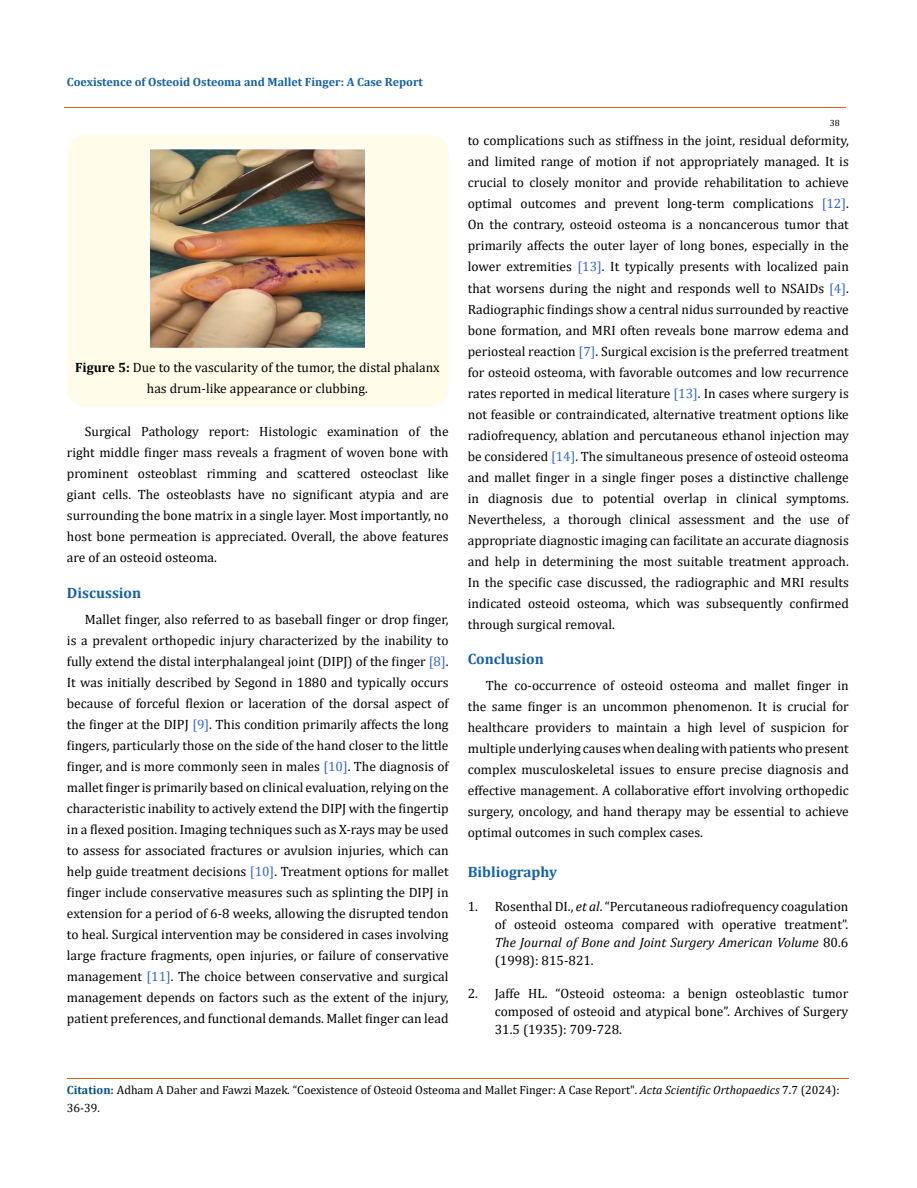
<style>
.page{position:relative;width:917px;height:1188px;background:#fff}
.page>*{position:absolute;margin:0;border:0;box-sizing:border-box;transform-origin:0 0}
.t1{font:700 15px "Cambria";color:#1560a6}
.t2{font:13.5px/21px "Cambria";color:#000;text-align:justify}
.t3{font:12px/18px "Cambria";color:#000}
.t4{font:700 12px "Cambria";color:#1560a6}
.t5{font:9px "Cambria";color:#000}
.s1{font-weight:700}
.s2{color:#36c}
.s3{font-style:italic}
.s4{font-weight:700;color:#035089}
</style>
<div class="page">
<div style="left:67px;top:135px;width:381px;height:272px;background:#fffde9;border-radius:18px"></div>
<img style="left:149px;top:147px;width:217px;height:201px">
<hr style="left:64px;top:108px;width:781px;height:1px;background:#e05d1a">
<hr style="left:67px;top:1078px;width:781px;height:1px;background:#e05d1a">
<p class="t4" style="left:67px;top:73px;width:357px">Coexistence of Osteoid Osteoma and Mallet Finger: A Case Report</p>
<p class="t2" style="left:75px;top:357px;width:366px;text-align:center"><span class="s1">Figure 5:</span> Due to the vascularity of the tumor, the distal phalanx has drum-like appearance or clubbing.</p>
<p class="t2" style="left:67px;top:421px;width:383px;text-indent:18px">Surgical Pathology report: Histologic examination of the right middle finger mass reveals a fragment of woven bone with prominent osteoblast rimming and scattered osteoclast like giant cells. The osteoblasts have no significant atypia and are surrounding the bone matrix in a single layer. Most importantly, no host bone permeation is appreciated. Overall, the above features are of an osteoid osteoma.</p>
<p class="t1" style="left:67px;top:582px;width:76px">Discussion</p>
<p class="t2" style="left:67px;top:609px;width:383px;text-indent:18px">Mallet finger, also referred to as baseball finger or drop finger, is a prevalent orthopedic injury characterized by the inability to fully extend the distal interphalangeal joint (DIPJ) of the finger <span class="s2">[8]</span>.<br>It was initially described by Segond in 1880 and typically occurs because of forceful flexion or laceration of the dorsal aspect of the finger at the DIPJ <span class="s2">[9]</span>. This condition primarily affects the long fingers, particularly those on the side of the hand closer to the little finger, and is more commonly seen in males <span class="s2">[10]</span>. The diagnosis of mallet finger is primarily based on clinical evaluation, relying on the characteristic inability to actively extend the DIPJ with the fingertip in a flexed position. Imaging techniques such as X-rays may be used to assess for associated fractures or avulsion injuries, which can help guide treatment decisions <span class="s2">[10]</span>. Treatment options for mallet finger include conservative measures such as splinting the DIPJ in extension for a period of 6-8 weeks, allowing the disrupted tendon to heal. Surgical intervention may be considered in cases involving large fracture fragments, open injuries, or failure of conservative management <span class="s2">[11]</span>. The choice between conservative and surgical management depends on factors such as the extent of the injury, patient preferences, and functional demands. Mallet finger can lead</p>
<p class="t5" style="left:829px;top:118px;width:11px">38</p>
<p class="t2" style="left:468px;top:130px;width:382px">to complications such as stiffness in the joint, residual deformity, and limited range of motion if not appropriately managed. It is crucial to closely monitor and provide rehabilitation to achieve optimal outcomes and prevent long-term complications <span class="s2">[12]</span>.<br>On the contrary, osteoid osteoma is a noncancerous tumor that primarily affects the outer layer of long bones, especially in the lower extremities <span class="s2">[13]</span>. It typically presents with localized pain that worsens during the night and responds well to NSAIDs <span class="s2">[4]</span>.<br>Radiographic findings show a central nidus surrounded by reactive bone formation, and MRI often reveals bone marrow edema and periosteal reaction <span class="s2">[7]</span>. Surgical excision is the preferred treatment for osteoid osteoma, with favorable outcomes and low recurrence rates reported in medical literature <span class="s2">[13]</span>. In cases where surgery is not feasible or contraindicated, alternative treatment options like radiofrequency, ablation and percutaneous ethanol injection may be considered <span class="s2">[14]</span>. The simultaneous presence of osteoid osteoma and mallet finger in a single finger poses a distinctive challenge in diagnosis due to potential overlap in clinical symptoms.<br>Nevertheless, a thorough clinical assessment and the use of appropriate diagnostic imaging can facilitate an accurate diagnosis and help in determining the most suitable treatment approach.<br>In the specific case discussed, the radiographic and MRI results indicated osteoid osteoma, which was subsequently confirmed through surgical removal.</p>
<p class="t1" style="left:468px;top:649px;width:77px">Conclusion</p>
<p class="t2" style="left:468px;top:675px;width:382px;text-indent:18px">The co-occurrence of osteoid osteoma and mallet finger in the same finger is an uncommon phenomenon. It is crucial for healthcare providers to maintain a high level of suspicion for multiple underlying causes when dealing with patients who present complex musculoskeletal issues to ensure precise diagnosis and effective management. A collaborative effort involving orthopedic surgery, oncology, and hand therapy may be essential to achieve optimal outcomes in such complex cases.</p>
<p class="t1" style="left:468px;top:861px;width:91px">Bibliography</p>
<p class="t2" style="left:495px;top:898px;width:355px;line-height:18px;text-indent:-27px">1. Rosenthal DI., <span class="s3">et al</span>. “Percutaneous radiofrequency coagulation of osteoid osteoma compared with operative treatment”.<br><span class="s3">The Journal of Bone and Joint Surgery American Volume</span> 80.6 (1998): 815-821.</p>
<p class="t2" style="left:495px;top:985px;width:355px;line-height:18px;text-indent:-27px">2. Jaffe HL. “Osteoid osteoma: a benign osteoblastic tumor composed of osteoid and atypical bone”. Archives of Surgery 31.5 (1935): 709-728.</p>
<p class="t3" style="left:67px;top:1081px;width:774px"><span class="s4">Citation:</span> Adham A Daher and Fawzi Mazek<span class="s3">.</span> “Coexistence of Osteoid Osteoma and Mallet Finger: A Case Report". <span class="s3">Acta Scientific Orthopaedics</span> 7.7 (2024):<br>36-39.</p>
</div>
